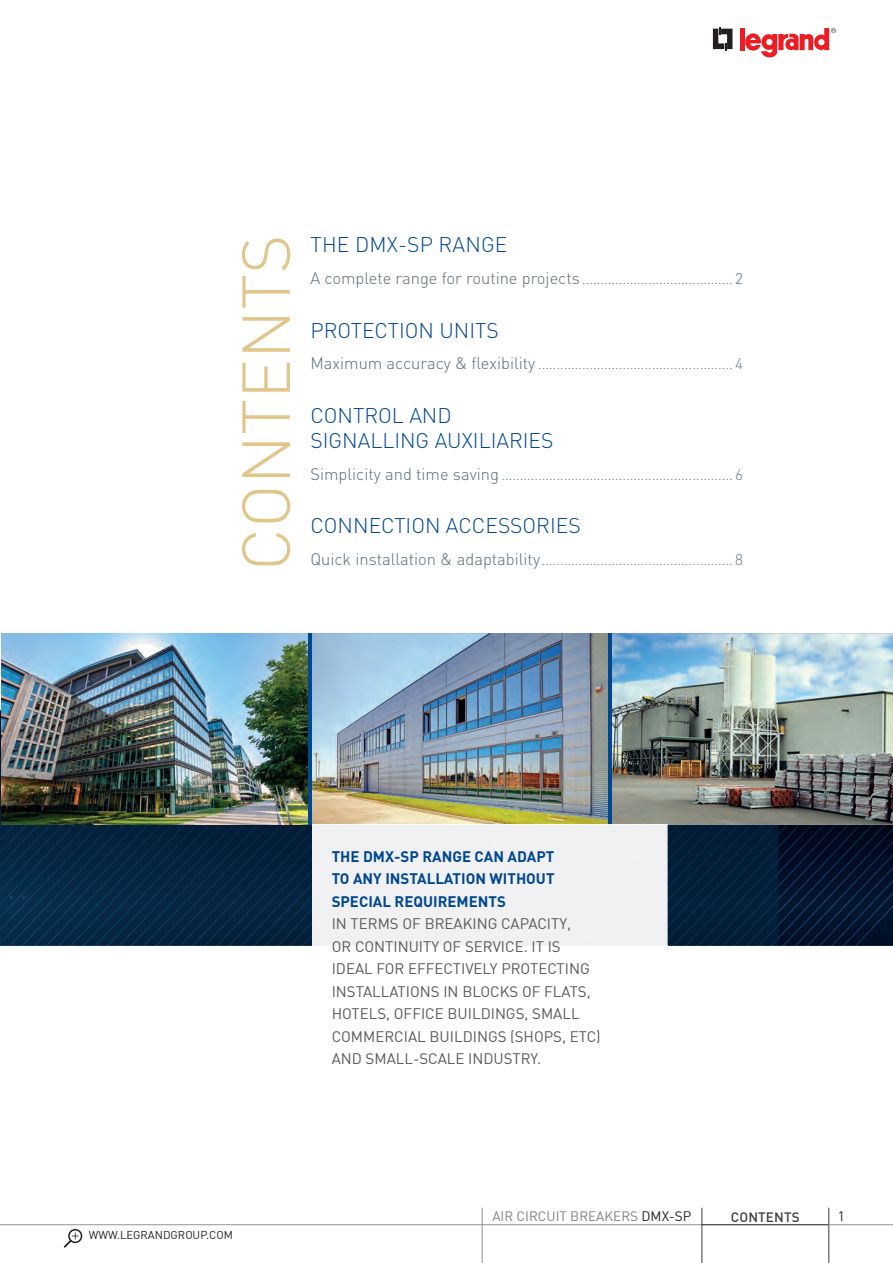
<style>
.page{position:relative;width:893px;height:1263px;background:#fff}
.page>*{position:absolute;margin:0;border:0;box-sizing:border-box;transform-origin:0 0}
.t1{font:300 66.75px "DIN";color:#e0c68b}
.t2{font:300 21px/25.2px "DIN Pro";color:#014790}
.t3{font:15px/22.5px "DIN";color:#57585a}
.t4{font:700 15px/22.5px "DIN";color:#014790;text-align:justify}
.t5{font:300 13.95px "DIN Pro";color:#687a87}
.t6{font:300 13.95px "DIN Pro";color:#586b78}
.t7{font:13.5px "DIN";color:#808285}
.t8{font:500 13.5px "DIN Pro";letter-spacing:.01em;color:#3e3e3f}
.t9{font:13.5px "DIN";color:#231f20}
.t10{font:11.25px "DIN";color:#231f20}
.s1{font-size:16.5px}
.s2{font-size:15.45px}
.s3{font-size:16.5px;color:#586b78}
.s4{color:#231f20}
</style>
<div class="page">
<img style="left:0;top:710px;width:312px;height:236px">
<img style="left:312px;top:824px;width:581px;height:122px">
<img style="left:310px;top:633px;width:300px;height:191px">
<img style="left:1px;top:633px;width:309px;height:191px">
<img style="left:610px;top:633px;width:283px;height:191px">
<hr style="left:309px;top:634px;width:3px;height:191px;background:#014790">
<hr style="left:609px;top:634px;width:3px;height:191px;background:#014790">
<img style="left:312px;top:824px;width:297px;height:1px">
<img style="left:612px;top:824px;width:55px;height:1px">
<hr style="left:828px;top:1208px;width:1px;height:55px;background:#3e3e3f">
<div style="left:68px;top:1229px;width:14px;height:14px;border:2px solid #231f20;border-radius:50%"></div>
<svg style="left:64px;top:1232px;width:15px;height:16px"></svg>
<svg style="left:713px;top:27px;width:19px;height:24px"></svg>
<hr style="left:740px;top:28px;width:4px;height:22px;background:#ee1d23">
<svg style="left:745px;top:28px;width:91px;height:29px"></svg>
<hr style="left:0;top:1224px;width:893px;height:1px;background:#939598">
<hr style="left:701px;top:1208px;width:1px;height:55px;background:#3e3e3f">
<hr style="left:701px;top:1224px;width:128px;height:1px;background:#3e3e3f">
<hr style="left:482px;top:1208px;width:1px;height:55px;background:#939598">
<h1 class="t1" style="left:242px;top:571px;width:338px;rotate:-90deg">CONTENTS</h1>
<h2 class="t2" style="left:310px;top:231px;width:198px">THE DMX-SP RANGE</h2>
<p class="t6" style="left:310px;top:270px;width:434px"><span class="s1">A complete range for routine projects</span> ......................................... <span class="s2">2</span></p>
<h2 class="t2" style="left:310px;top:317px;width:190px">PROTECTION UNITS</h2>
<p class="t5" style="left:310px;top:355px;width:434px"><span class="s3">Maximum accuracy &amp; flexibility</span> ..................................................... <span class="s2">4</span></p>
<h2 class="t2" style="left:310px;top:402px;width:245px">CONTROL AND<br>SIGNALLING AUXILIARIES</h2>
<p class="t5" style="left:310px;top:465px;width:434px"><span class="s3">Simplicity and time saving</span> ............................................................... <span class="s2">6</span></p>
<h2 class="t2" style="left:310px;top:512px;width:272px">CONNECTION ACCESSORIES</h2>
<p class="t5" style="left:310px;top:550px;width:434px"><span class="s3">Quick installation &amp; adaptability</span> .................................................... <span class="s2">8</span></p>
<p class="t10" style="left:89px;top:1227px;width:146px">WWW.LEGRANDGROUP.COM</p>
<p class="t4" style="left:332px;top:845px;width:224px">THE DMX-SP RANGE CAN ADAPT TO ANY INSTALLATION WITHOUT SPECIAL REQUIREMENTS</p>
<p class="t3" style="left:332px;top:912px;width:270px">IN TERMS OF BREAKING CAPACITY,<br>OR CONTINUITY OF SERVICE. IT IS<br>IDEAL FOR EFFECTIVELY PROTECTING<br>INSTALLATIONS IN BLOCKS OF FLATS,<br>HOTELS, OFFICE BUILDINGS, SMALL<br>COMMERCIAL BUILDINGS (SHOPS, ETC)<br>AND SMALL-SCALE INDUSTRY.</p>
<p class="t7" style="left:492px;top:1207px;width:200px">AIR CIRCUIT BREAKERS <span class="s4">DMX-SP</span></p>
<p class="t8" style="left:731px;top:1207px;width:70px">CONTENTS</p>
<p class="t9" style="left:838px;top:1207px;width:9px">1</p>
</div>
